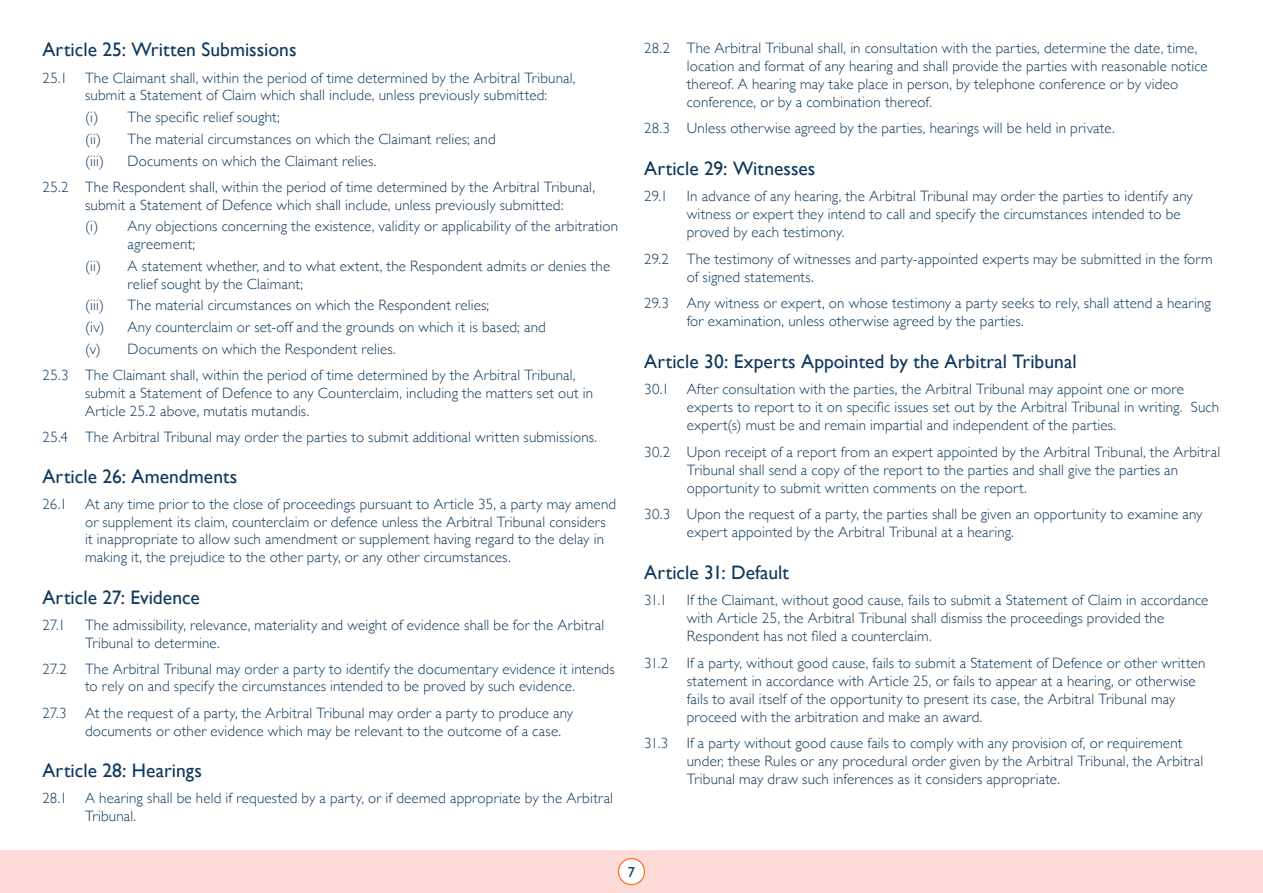
<style>
.page{position:relative;width:1263px;height:893px;background:#fff}
.page>*{position:absolute;margin:0;border:0;box-sizing:border-box;transform-origin:0 0}
.t1{font:19.5px "Gill Sans";color:#0f385c}
.t2{font:300 15px/18px "Gill Sans";letter-spacing:.01em;color:#0f385c}
.t3{font:14.4px "Gill Sans";color:#0f385c}
</style>
<div class="page">
<div style="left:0;top:850px;width:1263px;height:43px;background:#ffdcd7"></div>
<div style="left:618px;top:858px;width:26px;height:27px;background:#fff;border-radius:50%"></div>
<div style="left:618px;top:858px;width:27px;height:27px;border:1px solid #ff681e;border-radius:50%"></div>
<h1 class="t1" style="left:43px;top:38px;width:255px">Article 25: Written Submissions</h1>
<p class="t2" style="left:85px;top:68px;width:492px;text-indent:-43px">25.1 The Claimant shall, within the period of time determined by the Arbitral Tribunal, submit a Statement of Claim which shall include, unless previously submitted:</p>
<p class="t2" style="left:85px;top:105px;width:412px;line-height:21.9px">(i) The specific relief sought;<br>(ii) The material circumstances on which the Claimant relies; and (iii)</p>
<p class="t2" style="left:43px;top:147px;width:554px;line-height:26.1px;text-indent:85px">Documents on which the Claimant relies.<br>25.2 The Respondent shall, within the period of time determined by the Arbitral Tribunal,</p>
<p class="t2" style="left:85px;top:193px;width:535px;line-height:21.9px">submit a Statement of Defence which shall include, unless previously submitted:<br>(i) Any objections concerning the existence, validity or applicability of the arbitration</p>
<p class="t2" style="left:85px;top:232px;width:527px;line-height:21.9px;text-indent:43px">agreement;<br>(ii) A statement whether, and to what extent, the Respondent admits or denies the</p>
<p class="t2" style="left:128px;top:274px;width:177px">relief sought by the Claimant;</p>
<p class="t2" style="left:85px;top:296px;width:21px">(iii)</p>
<p class="t2" style="left:85px;top:294px;width:462px;line-height:21.9px;text-indent:43px">The material circumstances on which the Respondent relies;<br>(iv) Any counterclaim or set-off and the grounds on which it is based; and (v) Documents on which the Respondent relies.</p>
<p class="t2" style="left:85px;top:366px;width:510px;text-indent:-43px">25.3 The Claimant shall, within the period of time determined by the Arbitral Tribunal, submit a Statement of Defence to any Counterclaim, including the matters set out in<br>Article 25.2 above, mutatis mutandis.</p>
<p class="t2" style="left:43px;top:427px;width:554px">25.4 The Arbitral Tribunal may order the parties to submit additional written submissions.</p>
<h1 class="t1" style="left:43px;top:465px;width:196px">Article 26: Amendments</h1>
<p class="t2" style="left:85px;top:495px;width:533px;text-indent:-43px">26.1 At any time prior to the close of proceedings pursuant to Article 35, a party may amend or supplement its claim, counterclaim or defence unless the Arbitral Tribunal considers it inappropriate to allow such amendment or supplement having regard to the delay in making it, the prejudice to the other party, or any other circumstances.</p>
<h1 class="t1" style="left:43px;top:586px;width:159px">Article 27: Evidence</h1>
<p class="t2" style="left:43px;top:615px;width:25px">27.1</p>
<p class="t2" style="left:85px;top:615px;width:521px">The admissibility, relevance, materiality and weight of evidence shall be for the Arbitral<br>Tribunal to determine.</p>
<p class="t2" style="left:43px;top:659px;width:574px;text-align:center">27.2 The Arbitral Tribunal may order a party to identify the documentary evidence it intends to rely on and specify the circumstances intended to be proved by such evidence.</p>
<p class="t2" style="left:85px;top:703px;width:490px;text-indent:-43px">27.3 At the request of a party, the Arbitral Tribunal may order a party to produce any documents or other evidence which may be relevant to the outcome of a case.</p>
<h1 class="t1" style="left:43px;top:759px;width:161px">Article 28: Hearings</h1>
<p class="t2" style="left:85px;top:789px;width:529px;text-indent:-43px">28.1 A hearing shall be held if requested by a party, or if deemed appropriate by the Arbitral<br>Tribunal.</p>
<p class="t2" style="left:687px;top:38px;width:522px;text-indent:-43px">28.2 The Arbitral Tribunal shall, in consultation with the parties, determine the date, time, location and format of any hearing and shall provide the parties with reasonable notice thereof. A hearing may take place in person, by telephone conference or by video conference, or by a combination thereof.</p>
<p class="t2" style="left:644px;top:119px;width:470px">28.3 Unless otherwise agreed by the parties, hearings will be held in private.</p>
<h1 class="t1" style="left:644px;top:157px;width:173px">Article 29: Witnesses</h1>
<p class="t2" style="left:687px;top:187px;width:508px;text-indent:-43px">29.1 In advance of any hearing, the Arbitral Tribunal may order the parties to identify any witness or expert they intend to call and specify the circumstances intended to be proved by each testimony.</p>
<p class="t2" style="left:687px;top:249px;width:527px;text-indent:-43px">29.2 The testimony of witnesses and party-appointed experts may be submitted in the form of signed statements.</p>
<p class="t2" style="left:687px;top:294px;width:526px;text-indent:-43px">29.3 Any witness or expert, on whose testimony a party seeks to rely, shall attend a hearing for examination, unless otherwise agreed by the parties.</p>
<h1 class="t1" style="left:644px;top:350px;width:434px">Article 30: Experts Appointed by the Arbitral Tribunal</h1>
<p class="t2" style="left:687px;top:380px;width:534px;text-indent:-43px">30.1 After consultation with the parties, the Arbitral Tribunal may appoint one or more experts to report to it on specific issues set out by the Arbitral Tribunal in writing. Such expert(s) must be and remain impartial and independent of the parties.</p>
<p class="t2" style="left:687px;top:442px;width:535px;text-indent:-43px">30.2 Upon receipt of a report from an expert appointed by the Arbitral Tribunal, the Arbitral<br>Tribunal shall send a copy of the report to the parties and shall give the parties an opportunity to submit written comments on the report.</p>
<p class="t2" style="left:687px;top:505px;width:517px;text-indent:-43px">30.3 Upon the request of a party, the parties shall be given an opportunity to examine any expert appointed by the Arbitral Tribunal at a hearing.</p>
<h1 class="t1" style="left:644px;top:561px;width:146px">Article 31: Default</h1>
<p class="t2" style="left:644px;top:591px;width:25px">31.1</p>
<p class="t2" style="left:687px;top:591px;width:523px">If the Claimant, without good cause, fails to submit a Statement of Claim in accordance with Article 25, the Arbitral Tribunal shall dismiss the proceedings provided the<br>Respondent has not filed a counterclaim.</p>
<p class="t2" style="left:687px;top:653px;width:520px;text-indent:-43px">31.2 If a party, without good cause, fails to submit a Statement of Defence or other written statement in accordance with Article 25, or fails to appear at a hearing, or otherwise fails to avail itself of the opportunity to present its case, the Arbitral Tribunal may proceed with the arbitration and make an award.</p>
<p class="t2" style="left:687px;top:734px;width:518px;text-indent:-43px">31.3 If a party without good cause fails to comply with any provision of, or requirement under, these Rules or any procedural order given by the Arbitral Tribunal, the Arbitral<br>Tribunal may draw such inferences as it considers appropriate.</p>
<p class="t3" style="left:628px;top:863px;width:9px">7</p>
</div>
